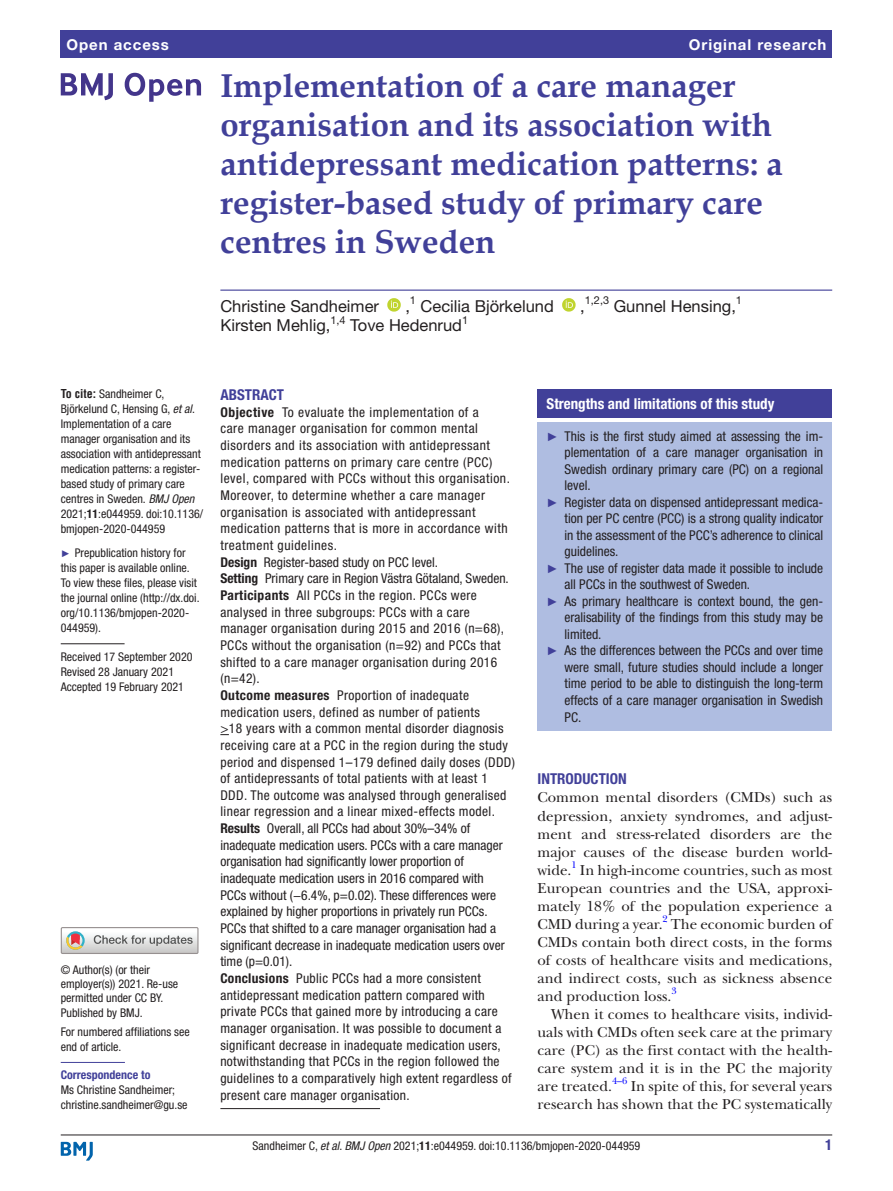
<style>
.page{position:relative;width:893px;height:1191px;background:#fff}
.page>*{position:absolute;margin:0;border:0;box-sizing:border-box;transform-origin:0 0}
.t1{font:700 33px/39px "Book Antiqua";color:#414099}
.t2{font:16.5px "Helvetica Neue LT Std";color:#231f20}
.t3{font:15px/18px "New Baskerville";color:#231f20;text-align:justify}
.t4{font:700 condensed 15px "Helvetica Neue LT Std";color:#fff}
.t5{font:700 15px "Helvetica Neue LT Std";letter-spacing:.065em;color:#fff}
.t6{font:700 condensed 15px "Helvetica Neue LT Std";color:#414099}
.t7{font:condensed 13.5px/16.6px "Helvetica Neue LT Std";letter-spacing:.025em;color:#231f20}
.t8{font:condensed 13.5px "Helvetica Neue LT Std";color:#231f20}
.t9{font:condensed 12px/15px "Helvetica Neue LT Std";color:#231f20}
.t10{font:700 condensed 12px "Helvetica Neue LT Std";color:#414099}
.t11{font:10.95px "Helvetica Neue LT Std";color:#231f20}
.t12{font:9.9px "New Baskerville";color:#00f}
.s1{font-family:"Helvetica LT Std";font-weight:700}
.s2{font-style:italic}
.s3{font-weight:700}
.s4{font-family:"Arial";font-stretch:normal;font-size:9.75px;color:#414099}
.s5{font-family:"Arial";font-stretch:normal;font-size:12px;color:#414099}
</style>
<div class="page">
<hr style="left:61px;top:1134px;width:771px;height:1px;background:#231f20">
<svg style="left:61px;top:1141px;width:32px;height:19px"></svg>
<div style="left:61px;top:31px;width:771px;height:27px;background:#414099"></div>
<hr style="left:220px;top:289px;width:612px;height:2px;background:#414099">
<svg style="left:387px;top:298px;width:14px;height:14px"></svg>
<svg style="left:562px;top:298px;width:14px;height:14px"></svg>
<hr style="left:61px;top:643px;width:64px;height:1px;background:#231f20">
<hr style="left:61px;top:1062px;width:64px;height:1px;background:#414099">
<svg style="left:61px;top:73px;width:52px;height:27px"></svg>
<svg style="left:125px;top:73px;width:76px;height:29px"></svg>
<div style="left:61px;top:927px;width:138px;height:27px;border:1px solid #969090"></div>
<svg style="left:61px;top:927px;width:137px;height:26px"></svg>
<hr style="left:220px;top:1108px;width:160px;height:1px;background:#231f20">
<div style="left:538px;top:389px;width:294px;height:29px;background:#414099"></div>
<div style="left:538px;top:422px;width:294px;height:308px;background:#afbde1"></div>
<p class="t5" style="left:66px;top:35px;width:104px">Open access</p>
<p class="t5" style="left:689px;top:35px;width:139px">Original research</p>
<h1 class="t1" style="left:220px;top:66px;width:564px">Implementation of a care manager organisation and its association with antidepressant medication patterns: a register-based study of primary care centres in Sweden</h1>
<p class="t11" style="left:410px;top:294px;width:8px">1</p>
<p class="t2" style="left:421px;top:296px;width:135px">Cecilia Björkelund</p>
<p class="t2" style="left:580px;top:296px;width:6px">,</p>
<p class="t11" style="left:585px;top:294px;width:26px">1,2,3</p>
<p class="t2" style="left:614px;top:296px;width:124px">Gunnel Hensing,</p>
<p class="t11" style="left:736px;top:294px;width:8px">1</p>
<p class="t2" style="left:220px;top:296px;width:160px">Christine Sandheimer</p>
<p class="t2" style="left:405px;top:296px;width:6px">,</p>
<p class="t2" style="left:220px;top:315px;width:112px">Kirsten Mehlig,</p>
<p class="t11" style="left:330px;top:313px;width:17px">1,4</p>
<p class="t2" style="left:350px;top:315px;width:113px">Tove Hedenrud</p>
<p class="t11" style="left:462px;top:313px;width:8px">1</p>
<p class="t9" style="left:61px;top:386px;width:144px"><span class="s1">To cite:</span> Sandheimer C,<br>Björkelund C, Hensing G, <span class="s2">et al</span>.<br>Implementation of a care manager organisation and its association with antidepressant medication patterns: a register&shy;based study of primary care centres in Sweden. <span class="s2">BMJ Open<br></span>2021;<span class="s3">11</span>:e044959. doi:10.1136/ bmjopen-2020-044959</p>
<p class="t9" style="left:61px;top:545px;width:140px"><span class="s4">►</span> Prepublication history for this paper is available online.<br>To view these files, please visit the journal online (http://dx.doi. org/10.1136/bmjopen-2020-<br>044959).</p>
<p class="t9" style="left:61px;top:649px;width:133px">Received 17 September 2020<br>Revised 28 January 2021<br>Accepted 19 February 2021</p>
<p class="t9" style="left:61px;top:962px;width:119px;line-height:14.4px">© Author(s) (or their employer(s)) 2021. Re-use permitted under CC BY.<br>Published by BMJ.</p>
<p class="t9" style="left:61px;top:1024px;width:130px">For numbered affiliations see end of article.</p>
<p class="t10" style="left:61px;top:1067px;width:91px">Correspondence to</p>
<p class="t9" style="left:61px;top:1082px;width:128px">Ms Christine Sandheimer; christine.sandheimer@gu.se</p>
<p class="t6" style="left:220px;top:386px;width:65px">ABSTRACT</p>
<p class="t7" style="left:220px;top:403px;width:296px"><span class="s3">Objective</span> To evaluate the implementation of a<br>care manager organisation for common mental disorders and its association with antidepressant medication patterns on primary care centre (PCC) level, compared with PCCs without this organisation.<br>Moreover, to determine whether a care manager organisation is associated with antidepressant medication patterns that is more in accordance with treatment guidelines.<br><span class="s3">Design</span> Register-based study on PCC level.<br><span class="s3">Setting</span> Primary care in Region Västra Götaland, Sweden.<br><span class="s3">Participants</span> All PCCs in the region. PCCs were analysed in three subgroups: PCCs with a care manager organisation during 2015 and 2016 (n=68), PCCs without the organisation (n=92) and PCCs that shifted to a care manager organisation during 2016 (n=42).<br><span class="s3">Outcome measures</span> Proportion of inadequate medication users, defined as number of patients<br>&gt;18 years with a common mental disorder diagnosis receiving care at a PCC in the region during the study period and dispensed 1–179 defined daily doses (DDD) of antidepressants of total patients with at least 1<br>DDD. The outcome was analysed through generalised linear regression and a linear mixed-effects model.<br><span class="s3">Results</span> Overall, all PCCs had about 30%–34% of inadequate medication users. PCCs with a care manager organisation had significantly lower proportion of inadequate medication users in 2016 compared with<br>PCCs without (−6.4%, p=0.02). These differences were explained by higher proportions in privately run PCCs.<br>PCCs that shifted to a care manager organisation had a significant decrease in inadequate medication users over time (p=0.01).<br><span class="s3">Conclusions</span> Public PCCs had a more consistent antidepressant medication pattern compared with private PCCs that gained more by introducing a care manager organisation. It was possible to document a significant decrease in inadequate medication users, notwithstanding that PCCs in the region followed the guidelines to a comparatively high extent regardless of present care manager organisation.</p>
<p class="t4" style="left:547px;top:395px;width:229px">Strengths and limitations of this study</p>
<p class="t8" style="left:547px;top:428px;width:278px"><span class="s5">►</span> This is the first study aimed at assessing the im-</p>
<p class="t8" style="left:565px;top:445px;width:260px">plementation of a care manager organisation in</p>
<p class="t8" style="left:565px;top:461px;width:260px">Swedish ordinary primary care (PC) on a regional</p>
<p class="t7" style="left:565px;top:477px;width:28px">level.</p>
<p class="t8" style="left:547px;top:494px;width:278px"><span class="s5">►</span> Register data on dispensed antidepressant medica-</p>
<p class="t8" style="left:565px;top:511px;width:260px">tion per PC centre (PCC) is a strong quality indicator</p>
<p class="t8" style="left:565px;top:527px;width:260px">in the assessment of the PCC’s adherence to clinical</p>
<p class="t8" style="left:565px;top:544px;width:55px">guidelines.</p>
<p class="t8" style="left:547px;top:560px;width:278px"><span class="s5">►</span> The use of register data made it possible to include</p>
<p class="t8" style="left:565px;top:577px;width:187px">all PCCs in the southwest of Sweden.</p>
<p class="t8" style="left:547px;top:593px;width:278px"><span class="s5">►</span> As primary healthcare is context bound, the gen-</p>
<p class="t8" style="left:565px;top:610px;width:260px">eralisability of the findings from this study may be</p>
<p class="t8" style="left:565px;top:626px;width:38px">limited.</p>
<p class="t8" style="left:547px;top:643px;width:278px"><span class="s5">►</span> As the differences between the PCCs and over time</p>
<p class="t8" style="left:565px;top:659px;width:260px">were small, future studies should include a longer</p>
<p class="t8" style="left:565px;top:676px;width:260px">time period to be able to distinguish the long-term</p>
<p class="t8" style="left:565px;top:692px;width:260px">effects of a care manager organisation in Swedish</p>
<p class="t7" style="left:565px;top:708px;width:18px">PC.</p>
<p class="t6" style="left:538px;top:770px;width:91px">INTRODUCTION</p>
<p class="t3" style="left:538px;top:788px;width:296px">Common mental disorders (CMDs) such as depression, anxiety syndromes, and adjust&shy;ment and stress-related disorders are the major causes of the disease burden world&shy;wide.<sup>1</sup> In high-income countries, such as most European countries and the USA, approxi&shy;mately 18% of the population experience a CMD during a year.</p>
<p class="t12" style="left:663px;top:913px;width:7px">2</p>
<p class="t3" style="left:538px;top:915px;width:296px;text-indent:133px">The economic burden of CMDs contain both direct costs, in the forms of costs of healthcare visits and medications, and indirect costs, such as sickness absence and production loss.</p>
<p class="t12" style="left:671px;top:985px;width:7px">3</p>
<p class="t3" style="left:538px;top:1005px;width:296px;text-indent:14px">When it comes to healthcare visits, individ&shy;uals with CMDs often seek care at the primary care (PC) as the first contact with the health&shy;care system and it is in the PC the majority are treated.</p>
<p class="t12" style="left:612px;top:1075px;width:17px">4–6</p>
<p class="t3" style="left:538px;top:1077px;width:296px;text-align:right">In spite of this, for several years<br>research has shown that the PC systematically</p>
<p class="t9" style="left:253px;top:1137px;width:389px">Sandheimer C, <span class="s2">et al</span>. <span class="s2">BMJ Open</span> 2021;<span class="s3">11</span>:e044959. doi:10.1136/bmjopen-2020-044959</p>
<p class="t6" style="left:825px;top:1135px;width:9px">1</p>
</div>
